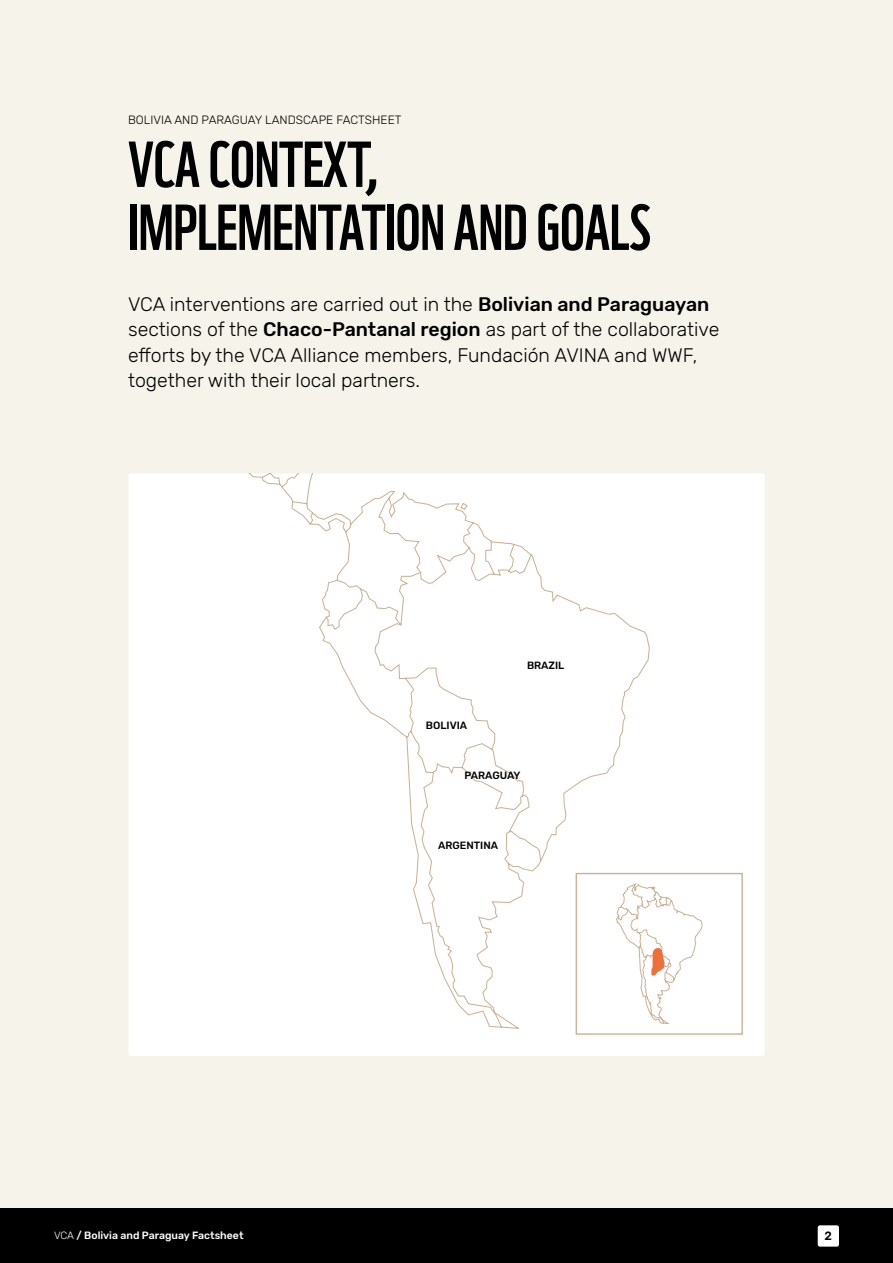
<style>
.page{position:relative;width:893px;height:1263px;background:#f5f3ea}
.page>*{position:absolute;margin:0;border:0;box-sizing:border-box;transform-origin:0 0}
.t1{font:63px/63px "WWF";letter-spacing:-.01em;color:#000}
.t2{font:300 19.5px/25.5px "Rubik";color:#000}
.t3{font:300 12px "Rubik";color:#000}
.t4{font:500 12px "Rubik";color:#000}
.t5{font:500 10.5px "Rubik";color:#fff}
.t6{font:500 10.5px "Rubik";color:#000}
.s1{font-weight:500}
.s2{font-weight:300}
</style>
<div class="page">
<div style="left:0;top:1209px;width:893px;height:54px;background:#000"></div>
<div style="left:128px;top:473px;width:636px;height:583px;background:#fff;border-radius:2px"></div>
<div style="left:818px;top:1225px;width:21px;height:21px;background:#fff;border-radius:2px"></div>
<svg style="left:248px;top:473px;width:402px;height:556px"></svg>
<svg style="left:616px;top:883px;width:86px;height:141px"></svg>
<div style="left:576px;top:873px;width:167px;height:162px;border:1px solid #cbb294"></div>
<p class="t3" style="left:128px;top:113px;width:275px">BOLIVIA AND PARAGUAY LANDSCAPE FACTSHEET</p>
<h1 class="t1" style="left:128px;top:127px;width:524px">VCA CONTEXT,<br>IMPLEMENTATION AND GOALS</h1>
<p class="t2" style="left:128px;top:292px;width:593px">VCA interventions are carried out in the <span class="s1">Bolivian and Paraguayan </span>sections of the <span class="s1">Chaco-Pantanal region</span> as part of the collaborative efforts by the VCA Alliance members, Fundación AVINA and WWF, together with their local partners.</p>
<p class="t6" style="left:426px;top:719px;width:43px">BOLIVIA</p>
<p class="t6" style="left:527px;top:659px;width:39px">BRAZIL</p>
<p class="t6" style="left:464px;top:770px;width:58px">PARAGUAY</p>
<p class="t6" style="left:438px;top:839px;width:61px">ARGENTINA</p>
<p class="t5" style="left:54px;top:1230px;width:191px"><span class="s2">VCA</span> / Bolivia and Paraguay Factsheet</p>
<p class="t4" style="left:825px;top:1229px;width:9px">2</p>
</div>
